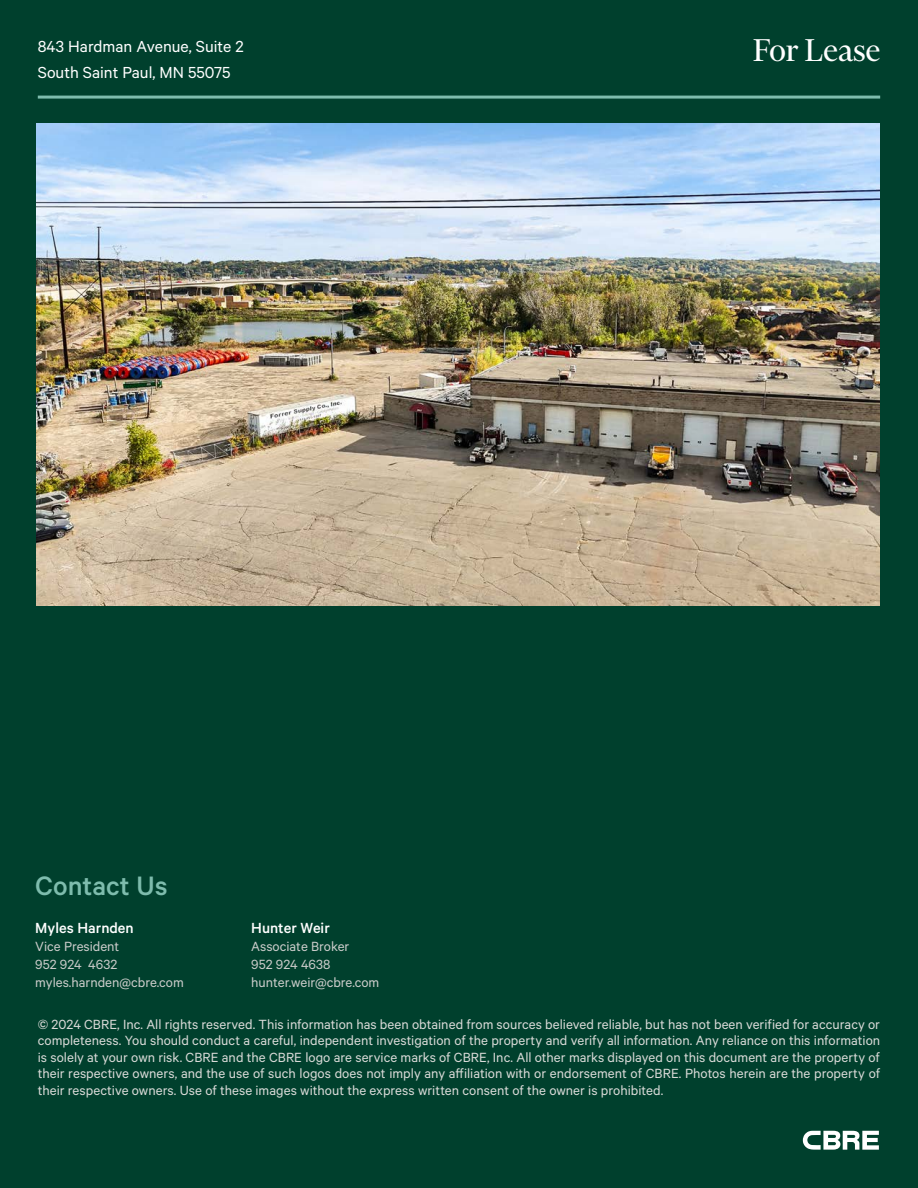
<style>
.page{position:relative;width:918px;height:1188px;background:#00402d}
.page>*{position:absolute;margin:0;border:0;box-sizing:border-box;transform-origin:0 0}
.t1{font:36px "Financier Display";color:#fff}
.Contact_Us{font:500 30px "Calibre";color:#7ebcad}
.t2{font:18px "Calibre";color:#fff}
.Broker_Name{font:500 16.5px "Calibre";color:#fff}
.t3{font:15px/16.5px "Calibre";color:#d9dad7;text-align:justify}
.Contact_Info{font:15px "Calibre";color:#cbccca}
</style>
<div class="page">
<svg style="left:803px;top:1131px;width:76px;height:19px"></svg>
<hr style="left:38px;top:96px;width:842px;height:3px;background:#7ebcad">
<img style="left:37px;top:124px;width:842px;height:482px">
<p class="t2" style="left:38px;top:36px;width:207px">843 Hardman Avenue, Suite 2</p>
<p class="t2" style="left:38px;top:62px;width:194px">South Saint Paul, MN 55075</p>
<p class="Contact_Us" style="left:35px;top:868px;width:134px">Contact Us</p>
<p class="Broker_Name" style="left:35px;top:918px;width:100px">Myles Harnden</p>
<p class="Broker_Name" style="left:251px;top:918px;width:80px">Hunter Weir</p>
<p class="Contact_Info" style="left:35px;top:937px;width:86px">Vice President</p>
<p class="Contact_Info" style="left:251px;top:937px;width:100px">Associate Broker</p>
<p class="Contact_Info" style="left:35px;top:955px;width:84px">952 924 4632</p>
<p class="Contact_Info" style="left:251px;top:955px;width:81px">952 924 4638</p>
<p class="Contact_Info" style="left:35px;top:973px;width:150px">myles.harnden@cbre.com</p>
<p class="Contact_Info" style="left:251px;top:973px;width:130px">hunter.weir@cbre.com</p>
<p class="t1" style="left:753px;top:32px;width:129px">For Lease</p>
<p class="t3" style="left:38px;top:1016px;width:844px">© 2024 CBRE, Inc. All rights reserved. This information has been obtained from sources believed reliable, but has not been verified for accuracy or completeness. You should conduct a careful, independent investigation of the property and verify all information. Any reliance on this information is solely at your own risk. CBRE and the CBRE logo are service marks of CBRE, Inc. All other marks displayed on this document are the property of their respective owners, and the use of such logos does not imply any affiliation with or endorsement of CBRE. Photos herein are the property of their respective owners. Use of these images without the express written consent of the owner is prohibited.</p>
</div>
